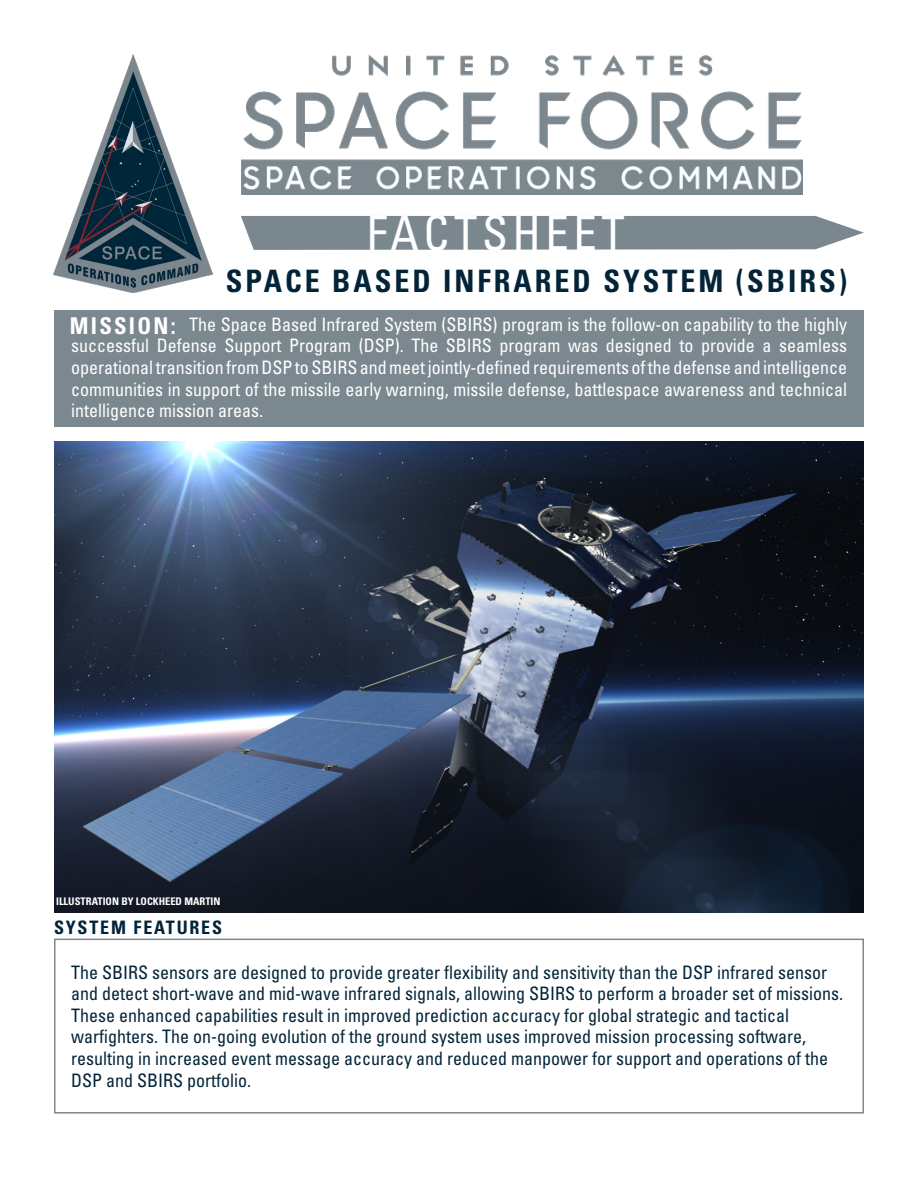
<style>
.page{position:relative;width:918px;height:1188px;background:#fff}
.page>*{position:absolute;margin:0;border:0;box-sizing:border-box;transform-origin:0 0}
.t1{font:condensed 47.85px "Univers LT Std";letter-spacing:.1em;color:#fff}
.t2{font:700 condensed 30.9px "Univers LT Std";letter-spacing:.1em;color:#032438}
.t3{font:700 condensed 23.1px "Univers LT Std";letter-spacing:.1em;color:#fff}
.t4{font:condensed 18.6px/21.6px "Univers LT Std";color:#032438}
.t5{font:condensed 18.6px/21.6px "Univers LT Std";color:#fff;text-align:justify}
.t6{font:700 condensed 18.6px "Univers LT Std";letter-spacing:.1em;color:#032438}
.t7{font:700 condensed 10.5px "Univers LT Std";color:#fff}
</style>
<div class="page">
<svg style="left:241px;top:216px;width:623px;height:34px;background:#828e95"></svg>
<img style="left:241px;top:54px;width:561px;height:140px">
<div style="left:54px;top:310px;width:810px;height:117px;background:#7c888f"></div>
<div style="left:54px;top:939px;width:810px;height:175px;border:2px solid #7c888f"></div>
<img style="left:54px;top:442px;width:810px;height:471px">
<img style="left:54px;top:55px;width:158px;height:237px">
<p class="t1" style="left:367px;top:203px;width:259px">FACTSHEET</p>
<p class="t2" style="left:226px;top:262px;width:623px">SPACE BASED INFRARED SYSTEM (SBIRS)</p>
<p class="t3" style="left:70px;top:311px;width:107px">MISSION:</p>
<p class="t5" style="left:71px;top:313px;width:777px;text-indent:118px">The Space Based Infrared System (SBIRS) program is the follow-on capability to the highly successful Defense Support Program (DSP). The SBIRS program was designed to provide a seamless operational transition from DSP to SBIRS and meet jointly-defined requirements of the defense and intelligence communities in support of the missile early warning, missile defense, battlespace awareness and technical intelligence mission areas.</p>
<p class="t7" style="left:56px;top:895px;width:166px">ILLUSTRATION BY LOCKHEED MARTIN</p>
<p class="t6" style="left:54px;top:916px;width:170px">SYSTEM FEATURES</p>
<p class="t4" style="left:71px;top:961px;width:773px">The SBIRS sensors are designed to provide greater flexibility and sensitivity than the DSP infrared sensor and detect short-wave and mid-wave infrared signals, allowing SBIRS to perform a broader set of missions.<br>These enhanced capabilities result in improved prediction accuracy for global strategic and tactical warfighters. The on-going evolution of the ground system uses improved mission processing software, resulting in increased event message accuracy and reduced manpower for support and operations of the DSP and SBIRS portfolio.</p>
</div>
